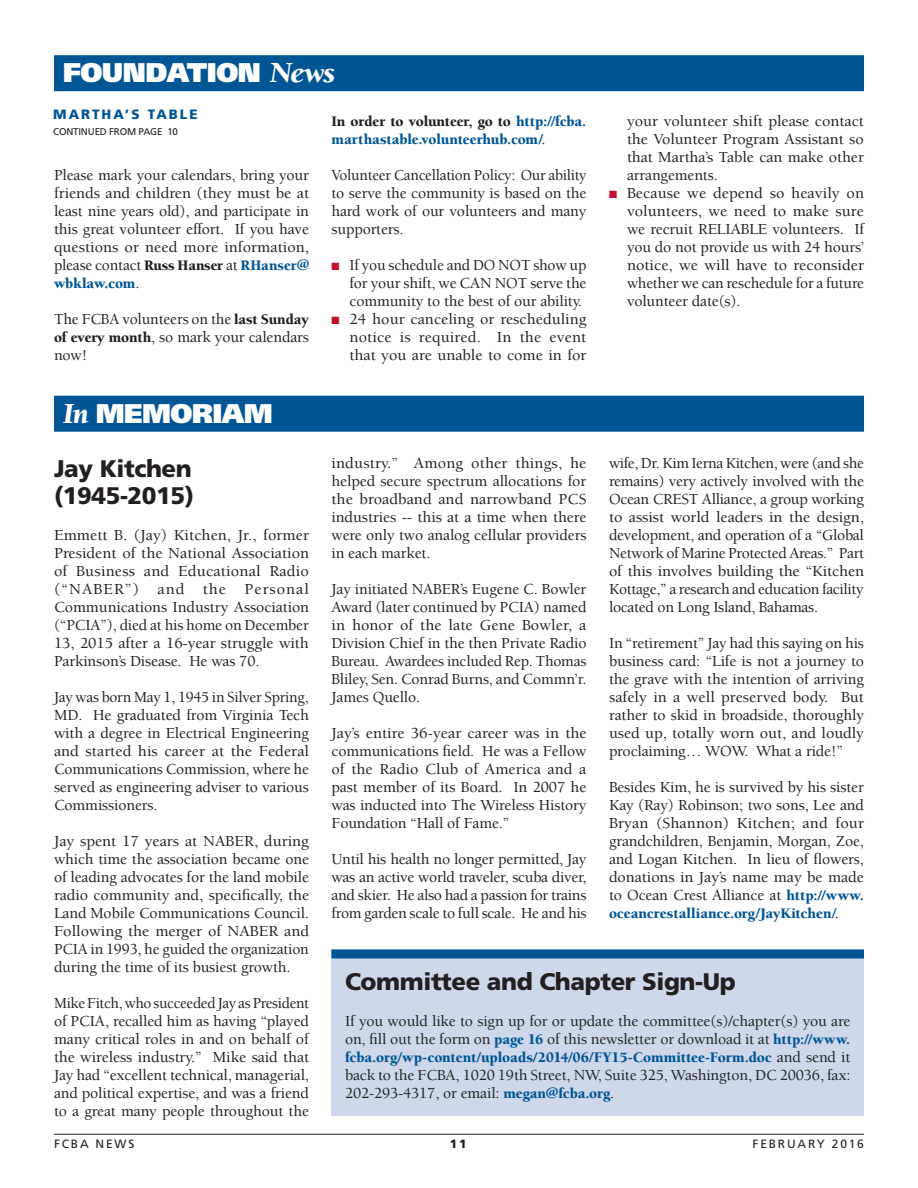
<style>
.page{position:relative;width:918px;height:1188px;background:#fff}
.page>*{position:absolute;margin:0;border:0;box-sizing:border-box;transform-origin:0 0}
.Section_Head{font:900 27px "Frutiger";letter-spacing:-.02em;color:#fff}
.Highlight_Box_Head{font:900 24px "Frutiger";letter-spacing:-.015em;color:#231f20}
.Headline{font:900 24px "Frutiger";letter-spacing:-.015em;color:#231f20}
.t1{font:500 15.75px/18px "Berkeley";letter-spacing:-.01em;color:#231f20;text-align:justify}
.t2{font:900 15px/18px "Berkeley";letter-spacing:-.01em;color:#005595}
.Continued_From_Head{font:900 13.5px "Frutiger";letter-spacing:.15em;color:#005595}
.t3{font:12px "Frutiger";letter-spacing:.15em;color:#231f20}
.t4{font:900 12px "Frutiger";color:#231f20}
.Continued_From{font:9.75px "Frutiger";letter-spacing:-.02em;color:#231f20}
.s1{font-family:"Berkeley";font-style:italic;font-size:30px}
.s2{font-weight:900;font-size:15px}
.s3{font-weight:900;font-size:15px;color:#005595}
.s4{font-weight:500;font-size:15.75px;color:#231f20}
.s5{color:#231f20}
.s6{color:#c3102f}
</style>
<div class="page">
<hr style="left:54px;top:1134px;width:810px;height:1px;background:#231f20">
<div style="left:54px;top:396px;width:810px;height:36px;background:#005595"></div>
<div style="left:54px;top:55px;width:810px;height:36px;background:#005595"></div>
<div style="left:332px;top:950px;width:532px;height:166px;background:#ced8ea"></div>
<div style="left:332px;top:950px;width:532px;height:8px;background:#005595"></div>
<p class="Section_Head" style="left:63px;top:56px;width:274px">FOUNDATION <span class="s1">News</span></p>
<p class="Continued_From_Head" style="left:53px;top:106px;width:146px">MARTHA’S TABLE</p>
<p class="Continued_From" style="left:53px;top:126px;width:126px">CONTINUED FROM PAGE 10</p>
<p class="t1" style="left:54px;top:166px;width:257px">Please mark your calendars, bring your friends and children (they must be at least nine years old), and participate in this great volunteer effort. If you have questions or need more information, please contact <span class="s2">Russ Hanser</span> at <span class="s3">RHanser@</span></p>
<p class="t2" style="left:54px;top:275px;width:87px">wbklaw.com<span class="s4">.</span></p>
<p class="t1" style="left:54px;top:310px;width:256px">The FCBA volunteers on the <span class="s2">last Sunday of every month</span>, so mark your calendars now!</p>
<p class="Section_Head" style="left:63px;top:397px;width:211px"><span class="s1">In</span> MEMORIAM</p>
<p class="t2" style="left:332px;top:113px;width:257px"><span class="s5">In order to volunteer, go to</span> http://fcba. marthastable.volunteerhub.com/<span class="s4">.</span></p>
<p class="t1" style="left:332px;top:166px;width:257px">Volunteer Cancellation Policy: Our ability to serve the community is based on the hard work of our volunteers and many supporters.</p>
<p class="t1" style="left:350px;top:256px;width:239px;text-indent:-18px"><span class="s6">■</span> If you schedule and DO NOT show up for your shift, we CAN NOT serve the community to the best of our ability.</p>
<p class="t1" style="left:350px;top:310px;width:239px;text-indent:-18px"><span class="s6">■</span> 24 hour canceling or rescheduling notice is required. In the event that you are unable to come in for</p>
<p class="t1" style="left:627px;top:112px;width:239px">your volunteer shift please contact the Volunteer Program Assistant so that Martha’s Table can make other arrangements.</p>
<p class="t1" style="left:627px;top:184px;width:239px;text-indent:-18px"><span class="s6">■</span> Because we depend so heavily on volunteers, we need to make sure we recruit RELIABLE volunteers. If you do not provide us with 24 hours’ notice, we will have to reconsider whether we can reschedule for a future volunteer date(s).</p>
<p class="Headline" style="left:54px;top:454px;width:139px">Jay Kitchen</p>
<p class="Headline" style="left:54px;top:481px;width:142px">(1945-2015)</p>
<p class="t1" style="left:54px;top:526px;width:257px">Emmett B. (Jay) Kitchen, Jr., former President of the National Association of Business and Educational Radio (“NABER”) and the Personal Communications Industry Association (“PCIA”), died at his home on December 13, 2015 after a 16-year struggle with Parkinson’s Disease. He was 70.</p>
<p class="t1" style="left:54px;top:688px;width:257px">Jay was born May 1, 1945 in Silver Spring, MD. He graduated from Virginia Tech with a degree in Electrical Engineering and started his career at the Federal Communications Commission, where he served as engineering adviser to various Commissioners.</p>
<p class="t1" style="left:54px;top:832px;width:257px">Jay spent 17 years at NABER, during which time the association became one of leading advocates for the land mobile radio community and, specifically, the Land Mobile Communications Council.<br>Following the merger of NABER and PCIA in 1993, he guided the organization during the time of its busiest growth.</p>
<p class="t1" style="left:54px;top:994px;width:257px">Mike Fitch, who succeeded Jay as President of PCIA, recalled him as having “played many critical roles in and on behalf of the wireless industry.” Mike said that Jay had “excellent technical, managerial, and political expertise, and was a friend to a great many people throughout the</p>
<p class="t1" style="left:332px;top:454px;width:257px">industry.” Among other things, he helped secure spectrum allocations for the broadband and narrowband PCS industries -- this at a time when there were only two analog cellular providers in each market.</p>
<p class="t1" style="left:332px;top:580px;width:257px">Jay initiated NABER’s Eugene C. Bowler Award (later continued by PCIA) named in honor of the late Gene Bowler, a Division Chief in the then Private Radio Bureau. Awardees included Rep. Thomas Bliley, Sen. Conrad Burns, and Commn’r.<br>James Quello.</p>
<p class="t1" style="left:332px;top:724px;width:257px">Jay’s entire 36-year career was in the communications field. He was a Fellow of the Radio Club of America and a past member of its Board. In 2007 he was inducted into The Wireless History Foundation “Hall of Fame.”</p>
<p class="t1" style="left:332px;top:850px;width:257px">Until his health no longer permitted, Jay was an active world traveler, scuba diver, and skier. He also had a passion for trains from garden scale to full scale. He and his</p>
<p class="t1" style="left:609px;top:454px;width:257px">wife, Dr. Kim Ierna Kitchen, were (and she remains) very actively involved with the Ocean CREST Alliance, a group working to assist world leaders in the design, development, and operation of a “Global Network of Marine Protected Areas.” Part of this involves building the “Kitchen Kottage,” a research and education facility located on Long Island, Bahamas.</p>
<p class="t1" style="left:609px;top:634px;width:257px">In “retirement” Jay had this saying on his business card: “Life is not a journey to the grave with the intention of arriving safely in a well preserved body. But rather to skid in broadside, thoroughly used up, totally worn out, and loudly proclaiming… WOW. What a ride!”</p>
<p class="t1" style="left:609px;top:778px;width:257px">Besides Kim, he is survived by his sister Kay (Ray) Robinson; two sons, Lee and Bryan (Shannon) Kitchen; and four grandchildren, Benjamin, Morgan, Zoe, and Logan Kitchen. In lieu of flowers, donations in Jay’s name may be made to Ocean Crest Alliance at <span class="s3">http://www.</span></p>
<p class="t2" style="left:609px;top:905px;width:232px">oceancrestalliance.org/JayKitchen/<span class="s4">.</span></p>
<p class="Highlight_Box_Head" style="left:345px;top:967px;width:392px">Committee and Chapter Sign-Up</p>
<p class="t1" style="left:345px;top:1012px;width:507px">If you would like to sign up for or update the committee(s)/chapter(s) you are on, fill out the form on <span class="s3">page 16</span> of this newsletter or download it at <span class="s3">http://www.</span></p>
<p class="t2" style="left:345px;top:1049px;width:507px">fcba.org/wp-content/uploads/2014/06/FY15-Committee-Form.doc <span class="s4">and send it</span></p>
<p class="t1" style="left:345px;top:1066px;width:507px">back to the FCBA, 1020 19th Street, NW, Suite 325, Washington, DC 20036, fax:<br>202-293-4317, or email: <span class="s3">megan@fcba.org</span>.</p>
<p class="t3" style="left:54px;top:1137px;width:82px">FCBA NEWS</p>
<p class="t4" style="left:450px;top:1137px;width:18px">11</p>
<p class="t3" style="left:753px;top:1137px;width:113px">FEBRUARY 2016</p>
</div>
